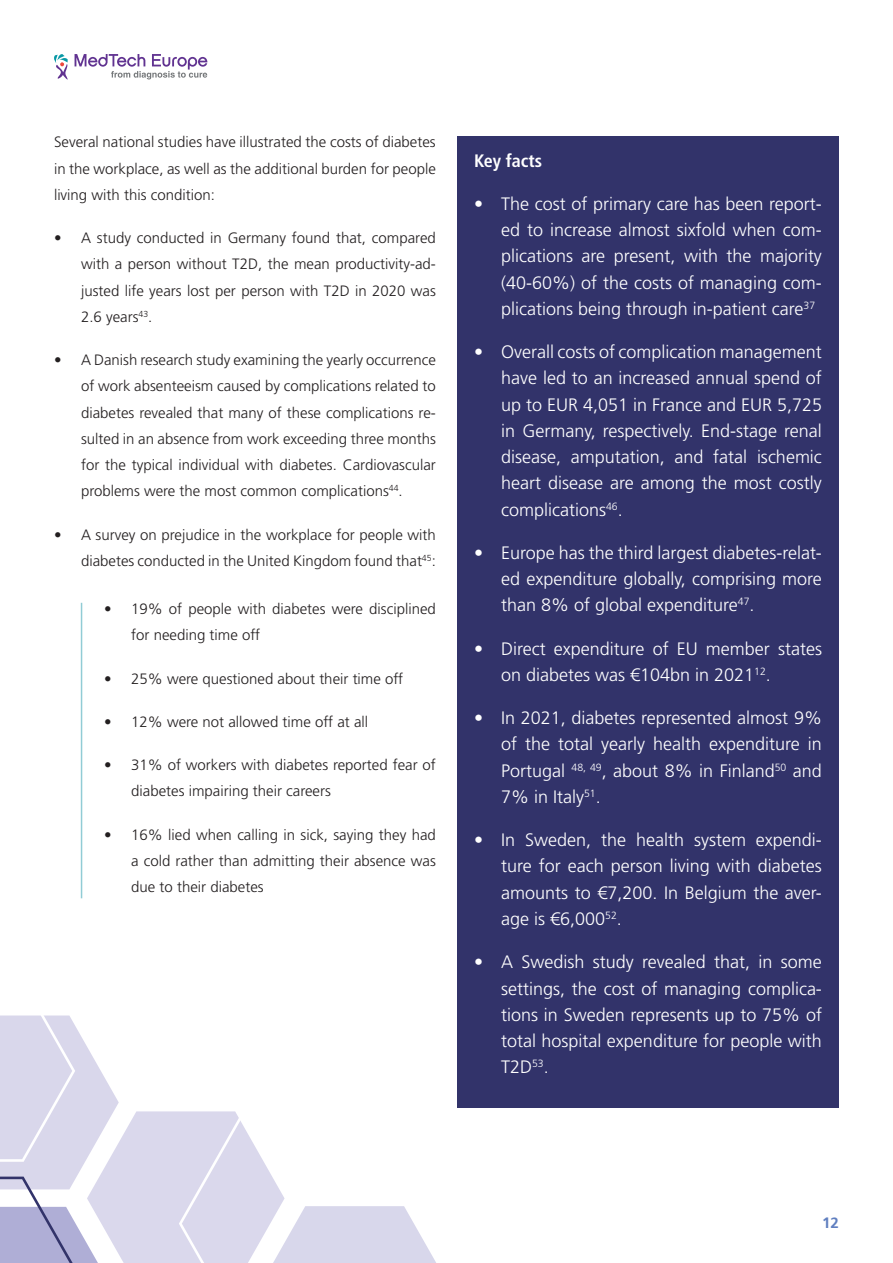
<style>
.page{position:relative;width:893px;height:1263px;background:#fff}
.page>*{position:absolute;margin:0;border:0;box-sizing:border-box;transform-origin:0 0}
.t1{font:300 18px/26.2px "Frutiger LT Std";color:#fff;text-align:justify}
.Leipateksti{font:700 condensed 18px "Frutiger LT Std";color:#fff}
.Leipateksti-2{font:300 15px/26.2px "Frutiger LT Std";color:#231f20;text-align:justify}
.t2{font:700 15px "Frutiger LT";color:#607fc0}
</style>
<div class="page">
<svg style="left:75px;top:54px;width:132px;height:25px"></svg>
<svg style="left:54px;top:54px;width:14px;height:26px"></svg>
<svg style="left:0;top:1015px;width:436px;height:248px"></svg>
<hr style="left:81px;top:603px;width:1px;height:295px;background:#91ccd5">
<div style="left:457px;top:136px;width:382px;height:972px;background:#32336a"></div>
<p class="Leipateksti-2" style="left:54px;top:129px;width:383px">Several national studies have illustrated the costs of diabetes in the workplace, as well as the additional burden for people living with this condition:</p>
<p class="Leipateksti-2" style="left:81px;top:225px;width:356px;text-indent:-27px">• A study conducted in Germany found that, compared with a person without T2D, the mean productivity-ad&shy;justed life years lost per person with T2D in 2020 was 2.6 years<sup>43</sup>.</p>
<p class="Leipateksti-2" style="left:81px;top:347px;width:356px;text-indent:-27px">• A Danish research study examining the yearly occurrence of work absenteeism caused by complications related to diabetes revealed that many of these complications re&shy;sulted in an absence from work exceeding three months for the typical individual with diabetes. Cardiovascular problems were the most common complications<sup>44</sup>.</p>
<p class="Leipateksti-2" style="left:54px;top:522px;width:383px;text-align:right">• A survey on prejudice in the workplace for people with diabetes conducted in the United Kingdom found that<sup>45</sup>:</p>
<p class="Leipateksti-2" style="left:131px;top:596px;width:306px;text-indent:-27px">• 19% of people with diabetes were disciplined for needing time off</p>
<p class="Leipateksti-2" style="left:104px;top:665px;width:301px">• 25% were questioned about their time off</p>
<p class="Leipateksti-2" style="left:104px;top:709px;width:265px">• 12% were not allowed time off at all</p>
<p class="Leipateksti-2" style="left:131px;top:752px;width:306px;text-indent:-27px">• 31% of workers with diabetes reported fear of diabetes impairing their careers</p>
<p class="Leipateksti-2" style="left:131px;top:821px;width:306px;text-indent:-27px">• 16% lied when calling in sick, saying they had a cold rather than admitting their absence was due to their diabetes</p>
<p class="Leipateksti" style="left:474px;top:150px;width:70px">Key facts</p>
<p class="t1" style="left:501px;top:191px;width:322px;text-indent:-27px">• The cost of primary care has been report&shy;ed to increase almost sixfold when com&shy;plications are present, with the majority (40-60%) of the costs of managing com&shy;plications being through in-patient care<sup>37</sup></p>
<p class="t1" style="left:501px;top:339px;width:322px;text-indent:-27px">• Overall costs of complication management have led to an increased annual spend of up to EUR 4,051 in France and EUR 5,725 in Germany, respectively. End-stage renal disease, amputation, and fatal ischemic heart disease are among the most costly complications<sup>46</sup>.</p>
<p class="t1" style="left:501px;top:540px;width:322px;text-indent:-27px">• Europe has the third largest diabetes-relat&shy;ed expenditure globally, comprising more than 8% of global expenditure<sup>47</sup>.</p>
<p class="t1" style="left:501px;top:636px;width:322px;text-indent:-27px">• Direct expenditure of EU member states on diabetes was €104bn in 2021<sup>12</sup>.</p>
<p class="t1" style="left:501px;top:705px;width:322px;text-indent:-27px">• In 2021, diabetes represented almost 9% of the total yearly health expenditure in Portugal <sup>48,</sup> <sup>49</sup>, about 8% in Finland<sup>50</sup> and 7% in Italy<sup>51</sup>.</p>
<p class="t1" style="left:501px;top:827px;width:322px;text-indent:-27px">• In Sweden, the health system expendi&shy;ture for each person living with diabetes amounts to €7,200. In Belgium the aver&shy;age is €6,000<sup>52</sup>.</p>
<p class="t1" style="left:501px;top:949px;width:322px;text-indent:-27px">• A Swedish study revealed that, in some settings, the cost of managing complica&shy;tions in Sweden represents up to 75% of total hospital expenditure for people with T2D<sup>53</sup>.</p>
<p class="t2" style="left:822px;top:1214px;width:18px">12</p>
</div>
